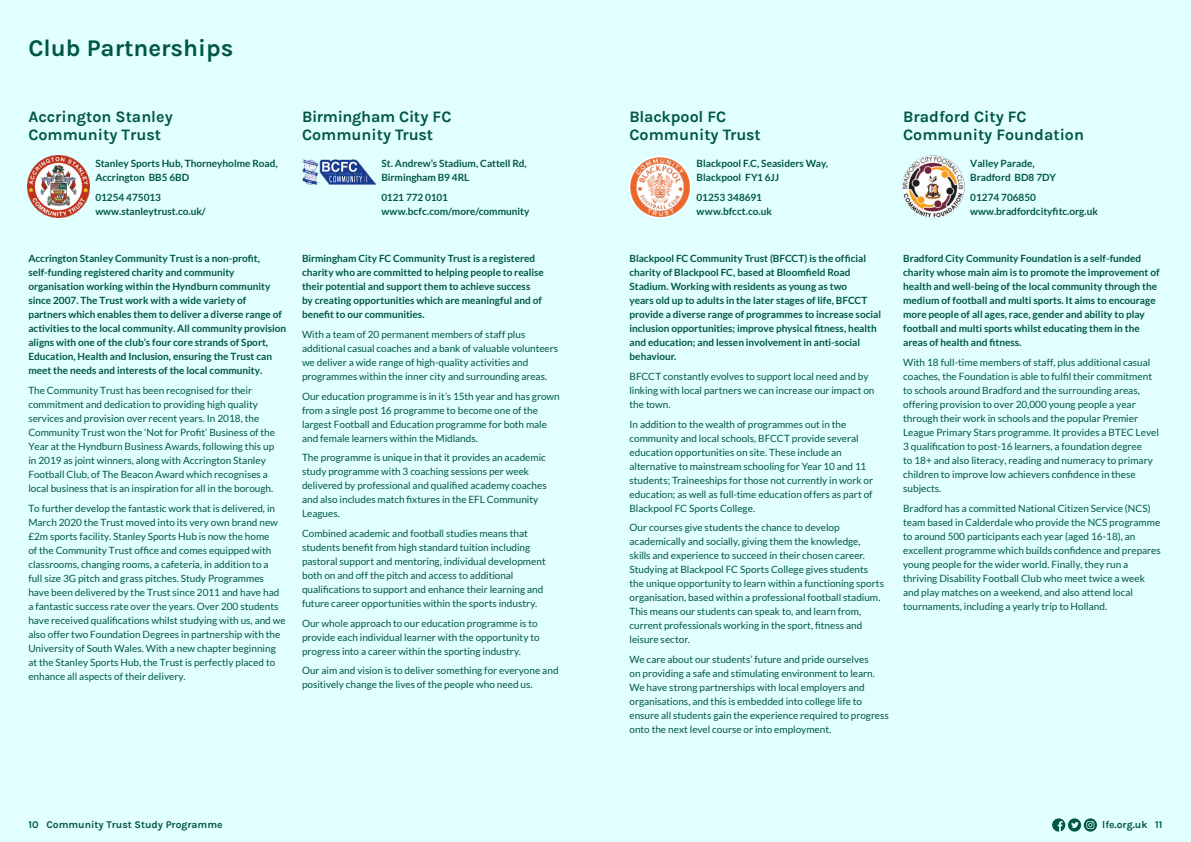
<style>
.page{position:relative;width:1191px;height:842px;background:#e1ffff}
.page>*{position:absolute;margin:0;border:0;box-sizing:border-box;transform-origin:0 0}
.t1{font:24px "Karla";color:#005743}
.t2{font:16px/18px "Karla";color:#005743}
.t3{font:10.3px "Karla";color:#005743}
.t4{font:10px/14px "Lato";color:#005743}
.t5{font:700 10px/14px "Lato";color:#005743}
</style>
<div class="page">
<img style="left:27px;top:156px;width:63px;height:62px">
<img style="left:628px;top:156px;width:63px;height:62px;border-radius:31px">
<img style="left:902px;top:156px;width:62px;height:62px;border-radius:31px">
<img style="left:302px;top:160px;width:74px;height:25px">
<svg style="left:1052px;top:818px;width:45px;height:14px"></svg>
<h1 class="t1" style="left:28px;top:33px;width:207px">Club Partnerships</h1>
<h2 class="t2" style="left:28px;top:108px;width:146px">Accrington Stanley<br>Community Trust</h2>
<p class="t5" style="left:95px;top:156px;width:184px">Stanley Sports Hub, Thorneyholme Road,<br>Accrington BB5 6BD</p>
<p class="t5" style="left:95px;top:190px;width:112px">01254 475013 www.stanleytrust.co.uk/</p>
<p class="t5" style="left:28px;top:252px;width:259px">Accrington Stanley Community Trust is a non-profit, self-funding registered charity and community organisation working within the Hyndburn community since 2007. The Trust work with a wide variety of partners which enables them to deliver a diverse range of activities to the local community. All community provision aligns with one of the club’s four core strands of Sport, Education, Health and Inclusion, ensuring the Trust can meet the needs and interests of the local community.</p>
<p class="t4" style="left:28px;top:383px;width:248px">The Community Trust has been recognised for their commitment and dedication to providing high quality services and provision over recent years. In 2018, the Community Trust won the ‘Not for Profit’ Business of the Year at the Hyndburn Business Awards, following this up in 2019 as joint winners, along with Accrington Stanley Football Club, of The Beacon Award which recognises a local business that is an inspiration for all in the borough.</p>
<p class="t4" style="left:28px;top:501px;width:259px">To further develop the fantastic work that is delivered, in March 2020 the Trust moved into its very own brand new £2m sports facility. Stanley Sports Hub is now the home<br>of the Community Trust office and comes equipped with classrooms, changing rooms, a cafeteria, in addition to a<br>full size 3G pitch and grass pitches. Study Programmes have been delivered by the Trust since 2011 and have had a fantastic success rate over the years. Over 200 students have received qualifications whilst studying with us, and we also offer two Foundation Degrees in partnership with the University of South Wales. With a new chapter beginning at the Stanley Sports Hub, the Trust is perfectly placed to enhance all aspects of their delivery.</p>
<h2 class="t2" style="left:302px;top:108px;width:151px">Birmingham City FC<br>Community Trust</h2>
<p class="t5" style="left:381px;top:156px;width:147px">St. Andrew’s Stadium, Cattell Rd,<br>Birmingham B9 4RL</p>
<p class="t5" style="left:381px;top:190px;width:150px">0121 772 0101 www.bcfc.com/more/community</p>
<p class="t5" style="left:302px;top:252px;width:243px">Birmingham City FC Community Trust is a registered charity who are committed to helping people to realise their potential and support them to achieve success<br>by creating opportunities which are meaningful and of benefit to our communities.</p>
<p class="t4" style="left:302px;top:327px;width:258px">With a team of 20 permanent members of staff plus additional casual coaches and a bank of valuable volunteers we deliver a wide range of high-quality activities and programmes within the inner city and surrounding areas.</p>
<p class="t4" style="left:302px;top:389px;width:259px">Our education programme is in it’s 15th year and has grown from a single post 16 programme to become one of the largest Football and Education programme for both male and female learners within the Midlands.</p>
<p class="t4" style="left:302px;top:451px;width:246px">The programme is unique in that it provides an academic study programme with 3 coaching sessions per week delivered by professional and qualified academy coaches and also includes match fixtures in the EFL Community Leagues.</p>
<p class="t4" style="left:302px;top:526px;width:245px">Combined academic and football studies means that students benefit from high standard tuition including pastoral support and mentoring, individual development both on and off the pitch and access to additional qualifications to support and enhance their learning and future career opportunities within the sports industry.</p>
<p class="t4" style="left:302px;top:616px;width:239px">Our whole approach to our education programme is to provide each individual learner with the opportunity to progress into a career within the sporting industry.</p>
<p class="t4" style="left:302px;top:664px;width:258px">Our aim and vision is to deliver something for everyone and positively change the lives of the people who need us.</p>
<h2 class="t2" style="left:629px;top:108px;width:133px">Blackpool FC<br>Community Trust</h2>
<p class="t5" style="left:696px;top:156px;width:133px">Blackpool F.C, Seasiders Way,<br>Blackpool FY1 6JJ</p>
<p class="t5" style="left:696px;top:190px;width:77px">01253 348691 www.bfcct.co.uk</p>
<p class="t5" style="left:629px;top:252px;width:253px">Blackpool FC Community Trust (BFCCT) is the official charity of Blackpool FC, based at Bloomfield Road Stadium. Working with residents as young as two<br>years old up to adults in the later stages of life, BFCCT provide a diverse range of programmes to increase social inclusion opportunities; improve physical fitness, health and education; and lessen involvement in anti-social behaviour.</p>
<p class="t4" style="left:629px;top:369px;width:246px">BFCCT constantly evolves to support local need and by linking with local partners we can increase our impact on the town.</p>
<p class="t4" style="left:629px;top:417px;width:245px">In addition to the wealth of programmes out in the community and local schools, BFCCT provide several education opportunities on site. These include an alternative to mainstream schooling for Year 10 and 11 students; Traineeships for those not currently in work or education; as well as full-time education offers as part of Blackpool FC Sports College.</p>
<p class="t4" style="left:629px;top:521px;width:256px">Our courses give students the chance to develop academically and socially, giving them the knowledge, skills and experience to succeed in their chosen career.<br>Studying at Blackpool FC Sports College gives students the unique opportunity to learn within a functioning sports organisation, based within a professional football stadium.<br>This means our students can speak to, and learn from, current professionals working in the sport, fitness and leisure sector.</p>
<p class="t4" style="left:629px;top:652px;width:261px">We care about our students’ future and pride ourselves<br>on providing a safe and stimulating environment to learn.<br>We have strong partnerships with local employers and organisations, and this is embedded into college life to ensure all students gain the experience required to progress onto the next level course or into employment.</p>
<h2 class="t2" style="left:903px;top:108px;width:182px">Bradford City FC<br>Community Foundation</h2>
<p class="t5" style="left:970px;top:156px;width:87px">Valley Parade,<br>Bradford BD8 7DY</p>
<p class="t5" style="left:970px;top:190px;width:129px">01274 706850 www.bradfordcityfitc.org.uk</p>
<p class="t5" style="left:903px;top:252px;width:258px">Bradford City Community Foundation is a self-funded charity whose main aim is to promote the improvement of health and well-being of the local community through the medium of football and multi sports. It aims to encourage more people of all ages, race, gender and ability to play football and multi sports whilst educating them in the areas of health and fitness.</p>
<p class="t4" style="left:903px;top:355px;width:257px">With 18 full-time members of staff, plus additional casual coaches, the Foundation is able to fulfil their commitment to schools around Bradford and the surrounding areas, offering provision to over 20,000 young people a year through their work in schools and the popular Premier League Primary Stars programme. It provides a BTEC Level 3 qualification to post-16 learners, a foundation degree<br>to 18+ and also literacy, reading and numeracy to primary children to improve low achievers confidence in these subjects.</p>
<p class="t4" style="left:903px;top:501px;width:259px">Bradford has a committed National Citizen Service (NCS) team based in Calderdale who provide the NCS programme to around 500 participants each year (aged 16-18), an excellent programme which builds confidence and prepares young people for the wider world. Finally, they run a thriving Disability Football Club who meet twice a week and play matches on a weekend, and also attend local tournaments, including a yearly trip to Holland.</p>
<p class="t3" style="left:28px;top:818px;width:196px">10 Community Trust Study Programme</p>
<p class="t3" style="left:1102px;top:818px;width:62px">lfe.org.uk 11</p>
</div>
